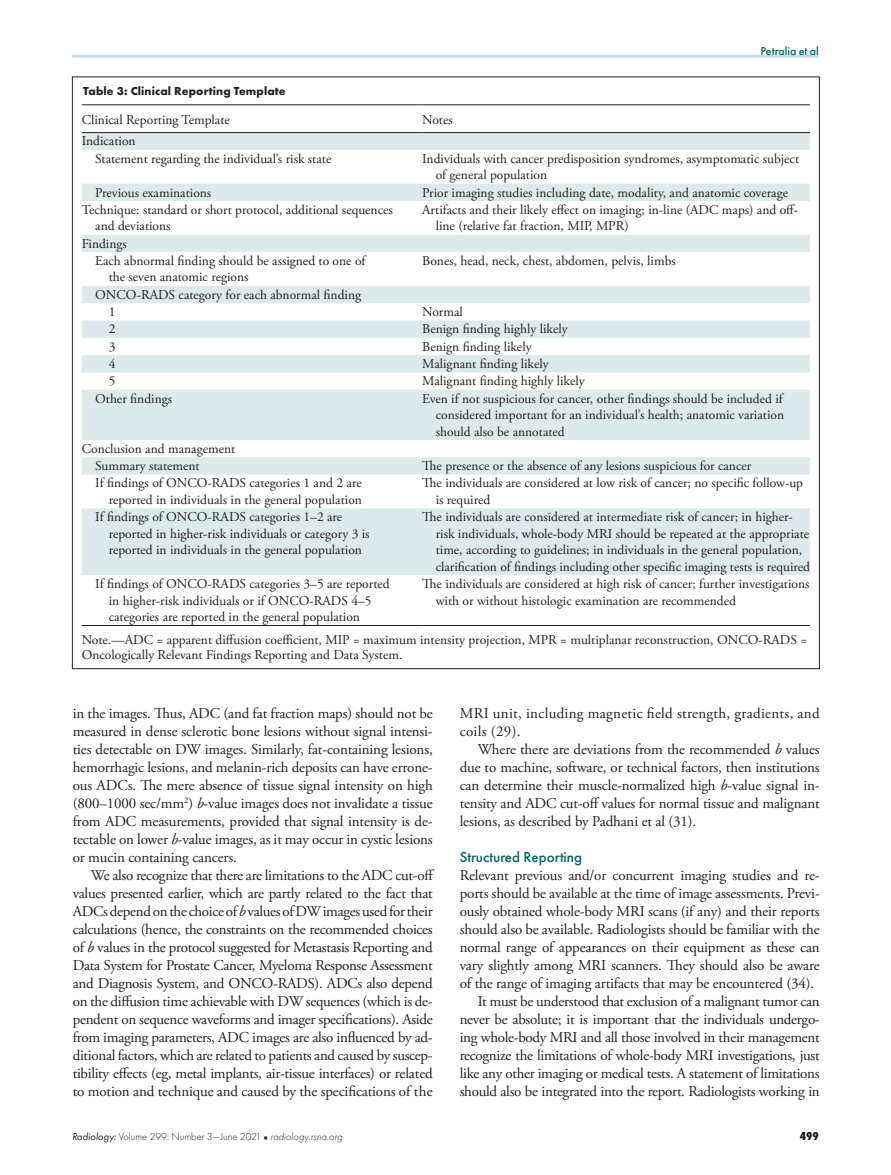
<style>
.page{position:relative;width:891px;height:1175px;background:#fff}
.page>*{position:absolute;margin:0;border:0;box-sizing:border-box;transform-origin:0 0}
.t1{font:15px/18px "Adobe Garamond Pro";letter-spacing:-.01em;color:#231f20;text-align:justify}
.t2{font:15px/18px "Adobe Garamond Pro";letter-spacing:.02em;color:#231f20}
.t3{font:500 15px "Futura PT";color:#00636d}
.t4{font:13.5px/16.5px "Adobe Garamond Pro";color:#231f20}
.t5{font:700 12px "Futura PT";letter-spacing:.01em;color:#231f20}
.t6{font:500 12px "Futura PT";color:#00636d}
.t7{font:800 12px "Futura PT Cond";color:#231f20}
.t8{font:300 10.5px "Futura PT";color:#231f20}
.s1{font-style:italic}
.s2{font-weight:400;font-style:italic}
.s3{font-family:"Universal Newswith Comm Pi";font-weight:400;font-size:6px}
</style>
<div class="page">
<hr style="left:72px;top:55px;width:747px;height:3px;background:#c6dee1">
<svg style="left:82px;top:133px;width:728px;height:442px;fill:#dceaec"></svg>
<hr style="left:82px;top:104px;width:340px;height:1px;background:#231f20">
<hr style="left:422px;top:104px;width:388px;height:1px;background:#231f20">
<hr style="left:82px;top:132px;width:340px;height:1px;background:#231f20">
<hr style="left:422px;top:132px;width:388px;height:1px;background:#231f20">
<hr style="left:82px;top:625px;width:340px;height:1px;background:#231f20">
<hr style="left:422px;top:625px;width:388px;height:1px;background:#231f20">
<p class="t6" style="left:760px;top:44px;width:60px">Petralia et al</p>
<p class="t5" style="left:83px;top:84px;width:204px">Table 3: Clinical Reporting Template</p>
<p class="t4" style="left:82px;top:112px;width:150px">Clinical Reporting Template</p>
<p class="t4" style="left:422px;top:112px;width:32px">Notes</p>
<p class="t4" style="left:95px;top:133px;width:238px;line-height:17.2px;text-indent:-14px">Indication<br>Statement regarding the individual’s risk state</p>
<p class="t4" style="left:436px;top:151px;width:365px;text-indent:-14px">Individuals with cancer predisposition syndromes, asymptomatic subject of general population</p>
<p class="t4" style="left:95px;top:184px;width:118px">Previous examinations</p>
<p class="t4" style="left:422px;top:184px;width:367px">Prior imaging studies including date, modality, and anatomic coverage</p>
<p class="t4" style="left:95px;top:202px;width:299px;text-indent:-14px">Technique: standard or short protocol, additional sequences and deviations</p>
<p class="t4" style="left:436px;top:202px;width:364px;text-indent:-14px">Artifacts and their likely effect on imaging; in-line (ADC maps) and off&shy;line (relative fat fraction, MIP, MPR)</p>
<p class="t4" style="left:82px;top:235px;width:47px">Findings</p>
<p class="t4" style="left:95px;top:253px;width:272px">Each abnormal finding should be assigned to one of</p>
<p class="t4" style="left:109px;top:269px;width:141px">the seven anatomic regions</p>
<p class="t4" style="left:422px;top:253px;width:255px">Bones, head, neck, chest, abdomen, pelvis, limbs</p>
<p class="t4" style="left:109px;top:286px;width:254px;line-height:17.2px;text-indent:-14px">ONCO-RADS category for each abnormal finding<br>1</p>
<p class="t4" style="left:422px;top:304px;width:42px">Normal</p>
<p class="t4" style="left:109px;top:321px;width:8px">2</p>
<p class="t4" style="left:422px;top:321px;width:147px">Benign finding highly likely</p>
<p class="t4" style="left:109px;top:338px;width:8px">3</p>
<p class="t4" style="left:422px;top:338px;width:111px">Benign finding likely</p>
<p class="t4" style="left:109px;top:356px;width:8px">4</p>
<p class="t4" style="left:422px;top:356px;width:128px">Malignant finding likely</p>
<p class="t4" style="left:109px;top:373px;width:8px">5</p>
<p class="t4" style="left:422px;top:373px;width:164px">Malignant finding highly likely</p>
<p class="t4" style="left:95px;top:390px;width:78px">Other findings</p>
<p class="t4" style="left:436px;top:390px;width:350px;text-align:justify;text-indent:-14px">Even if not suspicious for cancer, other findings should be included if considered important for an individual’s health; anatomic variation should also be annotated</p>
<p class="t4" style="left:95px;top:440px;width:142px;line-height:17.2px;text-indent:-14px">Conclusion and management<br>Summary statement</p>
<p class="t4" style="left:422px;top:458px;width:331px">The presence or the absence of any lesions suspicious for cancer</p>
<p class="t4" style="left:95px;top:475px;width:268px;text-align:right">If findings of ONCO-RADS categories 1 and 2 are reported in individuals in the general population</p>
<p class="t4" style="left:436px;top:475px;width:369px;text-indent:-14px">The individuals are considered at low risk of cancer; no specific follow-up is required</p>
<p class="t4" style="left:109px;top:509px;width:262px;text-indent:-14px">If findings of ONCO-RADS categories 1–2 are reported in higher-risk individuals or category 3 is reported in individuals in the general population</p>
<p class="t4" style="left:436px;top:509px;width:376px;text-indent:-14px">The individuals are considered at intermediate risk of cancer; in higher&shy;risk individuals, whole-body MRI should be repeated at the appropriate time, according to guidelines; in individuals in the general population, clarification of findings including other specific imaging tests is required</p>
<p class="t4" style="left:109px;top:576px;width:282px;text-indent:-14px">If findings of ONCO-RADS categories 3–5 are reported in higher-risk individuals or if ONCO-RADS 4–5 categories are reported in the general population</p>
<p class="t4" style="left:436px;top:576px;width:375px;text-indent:-14px">The individuals are considered at high risk of cancer; further investigations with or without histologic examination are recommended</p>
<p class="t4" style="left:82px;top:633px;width:727px;line-height:15px">Note.—ADC = apparent diffusion coefficient, MIP = maximum intensity projection, MPR = multiplanar reconstruction, ONCO-RADS =<br>Oncologically Relevant Findings Reporting and Data System.</p>
<p class="t1" style="left:73px;top:704px;width:362px">in the images. Thus, ADC (and fat fraction maps) should not be measured in dense sclerotic bone lesions without signal intensi&shy;ties detectable on DW images. Similarly, fat-containing lesions, hemorrhagic lesions, and melanin-rich deposits can have errone&shy;ous ADCs. The mere absence of tissue signal intensity on high (800–1000 sec/mm<sup>2</sup>) <span class="s1">b</span>-value images does not invalidate a tissue from ADC measurements, provided that signal intensity is de&shy;tectable on lower <span class="s1">b</span>-value images, as it may occur in cystic lesions or mucin containing cancers.</p>
<p class="t1" style="left:73px;top:866px;width:363px;text-indent:18px">We also recognize that there are limitations to the ADC cut-off values presented earlier, which are partly related to the fact that ADCs depend on the choice of <span class="s1">b</span> values of DW images used for their calculations (hence, the constraints on the recommended choices of <span class="s1">b</span> values in the protocol suggested for Metastasis Reporting and Data System for Prostate Cancer, Myeloma Response Assessment and Diagnosis System, and ONCO-RADS). ADCs also depend on the diffusion time achievable with DW sequences (which is de&shy;pendent on sequence waveforms and imager specifications). Aside from imaging parameters, ADC images are also influenced by ad&shy;ditional factors, which are related to patients and caused by suscep&shy;tibility effects (eg, metal implants, air-tissue interfaces) or related to motion and technique and caused by the specifications of the</p>
<p class="t2" style="left:460px;top:704px;width:362px">MRI unit, including magnetic field strength, gradients, and coils (29).</p>
<p class="t1" style="left:460px;top:740px;width:362px;text-indent:18px">Where there are deviations from the recommended <span class="s1">b</span> values due to machine, software, or technical factors, then institutions can determine their muscle-normalized high <span class="s1">b</span>-value signal in&shy;tensity and ADC cut-off values for normal tissue and malignant lesions, as described by Padhani et al (31).</p>
<p class="t3" style="left:460px;top:847px;width:124px">Structured Reporting</p>
<p class="t1" style="left:460px;top:866px;width:361px">Relevant previous and/or concurrent imaging studies and re-</p>
<p class="t1" style="left:460px;top:884px;width:362px">ports should be available at the time of image assessments. Previ-</p>
<p class="t1" style="left:460px;top:902px;width:361px">ously obtained whole-body MRI scans (if any) and their reports</p>
<p class="t1" style="left:460px;top:920px;width:361px">should also be available. Radiologists should be familiar with the</p>
<p class="t1" style="left:460px;top:938px;width:362px">normal range of appearances on their equipment as these can</p>
<p class="t1" style="left:460px;top:956px;width:362px">vary slightly among MRI scanners. They should also be aware</p>
<p class="t1" style="left:460px;top:974px;width:356px">of the range of imaging artifacts that may be encountered (34).</p>
<p class="t1" style="left:478px;top:992px;width:344px">It must be understood that exclusion of a malignant tumor can</p>
<p class="t1" style="left:460px;top:1010px;width:362px">never be absolute; it is important that the individuals undergo-</p>
<p class="t1" style="left:460px;top:1028px;width:362px">ing whole-body MRI and all those involved in their management</p>
<p class="t1" style="left:460px;top:1046px;width:362px">recognize the limitations of whole-body MRI investigations, just</p>
<p class="t1" style="left:460px;top:1064px;width:361px">like any other imaging or medical tests. A statement of limitations</p>
<p class="t1" style="left:460px;top:1082px;width:362px">should also be integrated into the report. Radiologists working in</p>
<p class="t8" style="left:72px;top:1131px;width:272px"><span class="s2">Radiology:</span> Volume 299: Number 3—June 2021 <span class="s3">n</span> <span class="s1">radiology.rsna.org</span></p>
<p class="t7" style="left:800px;top:1129px;width:21px">499</p>
</div>
